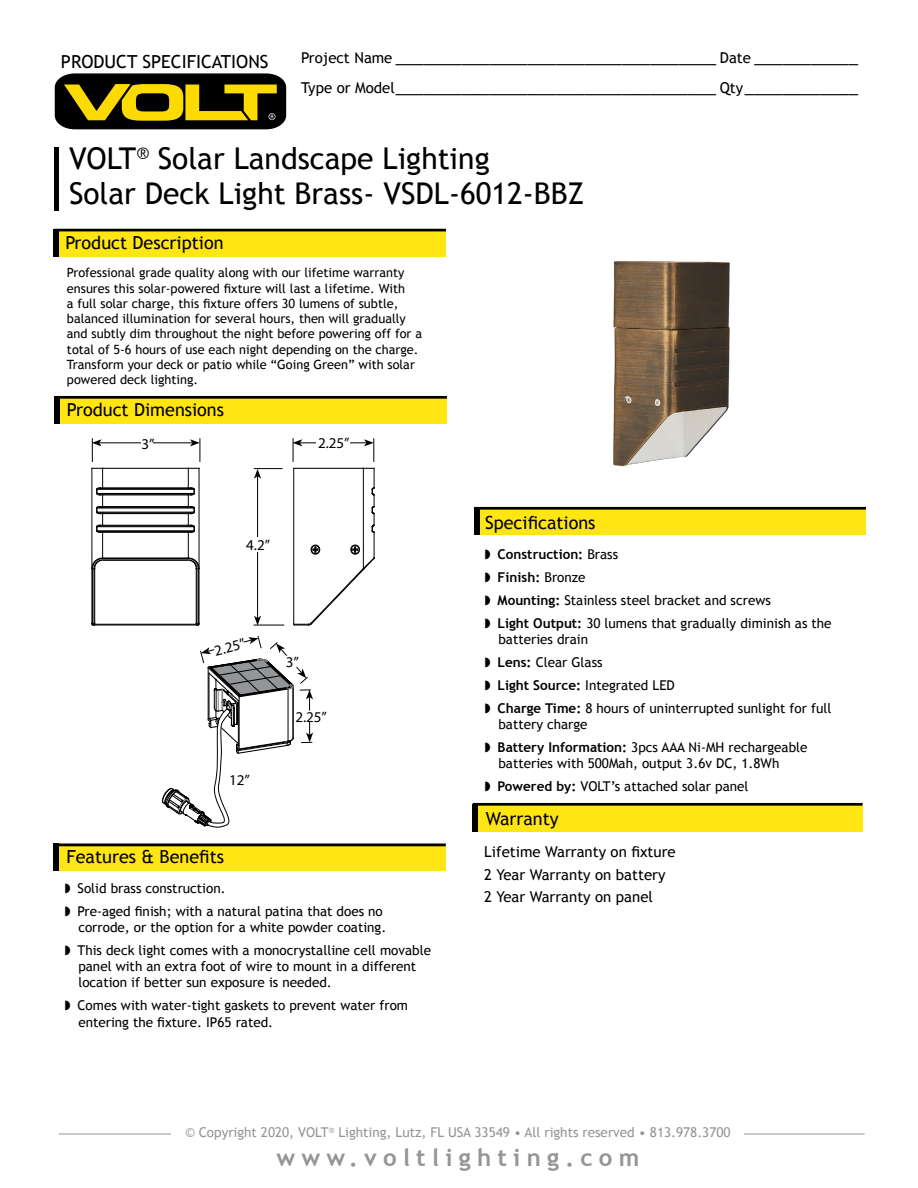
<style>
.page{position:relative;width:918px;height:1188px;background:#fff}
.page>*{position:absolute;margin:0;border:0;box-sizing:border-box;transform-origin:0 0}
.t1{font:30px/34.5px "Trebuchet MS";color:#000}
.t2{font:700 24px "Trebuchet MS";letter-spacing:.26em;color:#939598}
.t3{font:18px/29.7px "Trebuchet MS";color:#000}
.t4{font:15px/22.6px "Trebuchet MS";color:#000}
.t5{font:15px "Myriad Pro";color:#000}
.t6{font:13.5px/23px "Trebuchet MS";color:#000}
.t7{font:13.5px "Trebuchet MS";color:#939598}
.t8{font:12.75px/15.3px "Trebuchet MS";color:#000}
.s1{font-size:15px}
.s2{font-weight:700}
</style>
<div class="page">
<svg style="left:55px;top:73px;width:231px;height:56px;background:#584d06"></svg>
<hr style="left:59px;top:1134px;width:806px;height:1px;background:#939598">
<div style="left:172px;top:1111px;width:572px;height:70px;background:#fff"></div>
<div style="left:59px;top:229px;width:387px;height:27px;background:#ffe512"></div>
<div style="left:54px;top:229px;width:5px;height:27px;background:#000"></div>
<div style="left:479px;top:507px;width:387px;height:28px;background:#ffe512"></div>
<div style="left:474px;top:507px;width:5px;height:28px;background:#000"></div>
<div style="left:54px;top:147px;width:5px;height:64px;background:#000"></div>
<div style="left:54px;top:229px;width:392px;height:2px;border:2px solid #000"></div>
<div style="left:474px;top:507px;width:392px;height:3px;border:2px solid #000"></div>
<div style="left:60px;top:396px;width:387px;height:28px;background:#ffe512"></div>
<div style="left:55px;top:396px;width:392px;height:3px;border:2px solid #000"></div>
<div style="left:59px;top:844px;width:387px;height:27px;background:#ffe512"></div>
<div style="left:54px;top:844px;width:5px;height:27px;background:#000"></div>
<div style="left:54px;top:844px;width:392px;height:2px;border:2px solid #000"></div>
<div style="left:478px;top:804px;width:384px;height:28px;background:#ffe512"></div>
<div style="left:473px;top:804px;width:5px;height:28px;background:#000"></div>
<div style="left:473px;top:803px;width:390px;height:3px;border:2px solid #000"></div>
<div style="left:55px;top:396px;width:5px;height:28px;background:#000"></div>
<img style="left:613px;top:260px;width:117px;height:207px">
<hr style="left:103px;top:532px;width:85px;height:1px;background:#000100">
<hr style="left:103px;top:558px;width:85px;height:1px;background:#000100">
<hr style="left:103px;top:468px;width:85px;height:1px;background:#000100">
<hr style="left:103px;top:487px;width:85px;height:1px;background:#000100">
<hr style="left:103px;top:488px;width:85px;height:1px;background:#000100">
<hr style="left:103px;top:506px;width:85px;height:1px;background:#000100">
<hr style="left:103px;top:507px;width:85px;height:1px;background:#000100">
<hr style="left:103px;top:513px;width:85px;height:1px;background:#000100">
<hr style="left:103px;top:525px;width:85px;height:1px;background:#000100">
<hr style="left:103px;top:494px;width:85px;height:1px;background:#000100">
<hr style="left:103px;top:531px;width:85px;height:1px;background:#000100">
<hr style="left:103px;top:559px;width:85px;height:2px;background:#000100">
<hr style="left:92px;top:569px;width:1px;height:55px;background:#000100">
<hr style="left:198px;top:569px;width:1px;height:55px;background:#000100">
<hr style="left:97px;top:489px;width:97px;height:1px;background:#000100">
<hr style="left:97px;top:526px;width:97px;height:1px;background:#000100">
<hr style="left:97px;top:508px;width:97px;height:1px;background:#000100">
<hr style="left:97px;top:493px;width:97px;height:1px;background:#000100">
<hr style="left:97px;top:530px;width:97px;height:1px;background:#000100">
<hr style="left:97px;top:512px;width:97px;height:1px;background:#000100">
<hr style="left:199px;top:568px;width:1px;height:55px;background:#000100">
<hr style="left:91px;top:568px;width:1px;height:55px;background:#000100">
<hr style="left:94px;top:568px;width:1px;height:55px;background:#000100">
<hr style="left:196px;top:568px;width:1px;height:55px;background:#000100">
<svg style="left:91px;top:622px;width:5px;height:4px"></svg>
<svg style="left:195px;top:622px;width:5px;height:4px"></svg>
<hr style="left:94px;top:624px;width:103px;height:2px;background:#000100">
<svg style="left:187px;top:468px;width:13px;height:102px"></svg>
<svg style="left:91px;top:468px;width:13px;height:102px"></svg>
<svg style="left:293px;top:468px;width:82px;height:158px"></svg>
<hr style="left:257px;top:476px;width:1px;height:142px;background:#000">
<svg style="left:254px;top:616px;width:7px;height:9px"></svg>
<hr style="left:99px;top:442px;width:93px;height:1px;background:#000">
<hr style="left:300px;top:442px;width:66px;height:1px;background:#000">
<svg style="left:190px;top:438px;width:10px;height:24px"></svg>
<svg style="left:364px;top:438px;width:10px;height:24px"></svg>
<svg style="left:92px;top:438px;width:10px;height:24px"></svg>
<svg style="left:293px;top:438px;width:9px;height:24px"></svg>
<hr style="left:254px;top:625px;width:30px;height:1px;background:#000">
<svg style="left:254px;top:468px;width:29px;height:11px"></svg>
<div style="left:141px;top:438px;width:12px;height:11px;background:#fff"></div>
<div style="left:317px;top:435px;width:33px;height:15px;background:#fff"></div>
<div style="left:245px;top:537px;width:25px;height:15px;background:#fff"></div>
<svg style="left:161px;top:635px;width:152px;height:193px"></svg>
<h3 class="t3" style="left:61px;top:47px;width:209px">PRODUCT SPECIFICATIONS</h3>
<h3 class="t3" style="left:301px;top:42px;width:558px"><span class="s1">Project Name</span> __________________________________ <span class="s1">Date</span> ___________<br><span class="s1">Type or Model</span>__________________________________ <span class="s1">Qty</span>____________</h3>
<h1 class="t1" style="left:69px;top:142px;width:517px">VOLT<sup>®</sup> Solar Landscape Lighting<br>Solar Deck Light Brass- VSDL-6012-BBZ</h1>
<h3 class="t3" style="left:65px;top:228px;width:160px">Product Description</h3>
<p class="t8" style="left:67px;top:265px;width:357px">Professional grade quality along with our lifetime warranty ensures this solar-powered fixture will last a lifetime. With<br>a full solar charge, this fixture offers 30 lumens of subtle, balanced illumination for several hours, then will gradually and subtly dim throughout the night before powering off for a total of 5-6 hours of use each night depending on the charge.<br>Transform your deck or patio while “Going Green” with solar powered deck lighting.</p>
<h3 class="t3" style="left:67px;top:395px;width:159px">Product Dimensions</h3>
<p class="t5" style="left:142px;top:435px;width:15px">3”</p>
<p class="t5" style="left:318px;top:434px;width:33px">2.25”</p>
<p class="t5" style="left:246px;top:536px;width:25px">4.2”</p>
<p class="t5" style="left:212px;top:642px;width:33px;rotate:-14deg">2.25”</p>
<h3 class="t3" style="left:66px;top:842px;width:159px">Features &amp; Benefits</h3>
<p class="t5" style="left:296px;top:707px;width:33px;rotate:1deg">2.25”</p>
<p class="t6" style="left:65px;top:877px;width:320px">◗ Solid brass construction.<br>◗ Pre-aged finish; with a natural patina that does no</p>
<p class="t6" style="left:65px;top:916px;width:368px;text-indent:14px">corrode, or the option for a white powder coating.<br>◗ This deck light comes with a monocrystalline cell movable</p>
<p class="t6" style="left:78px;top:958px;width:339px;line-height:16.2px">panel with an extra foot of wire to mount in a different location if better sun exposure is needed.</p>
<p class="t6" style="left:78px;top:998px;width:331px;line-height:16.2px;text-indent:-14px">◗ Comes with water-tight gaskets to prevent water from entering the fixture. IP65 rated.</p>
<h3 class="t3" style="left:485px;top:508px;width:112px">Specifications</h3>
<p class="t6" style="left:485px;top:543px;width:348px">◗ <span class="s2">Construction:</span> Brass<br>◗ <span class="s2">Finish:</span> Bronze<br>◗ <span class="s2">Mounting:</span> Stainless steel bracket and screws<br>◗ <span class="s2">Light Output:</span> 30 lumens that gradually diminish as the</p>
<p class="t6" style="left:485px;top:628px;width:348px;text-indent:14px">batteries drain<br>◗ <span class="s2">Lens:</span> Clear Glass<br>◗ <span class="s2">Light Source:</span> Integrated LED<br>◗ <span class="s2">Charge Time:</span> 8 hours of uninterrupted sunlight for full</p>
<p class="t6" style="left:485px;top:713px;width:324px;text-indent:14px">battery charge<br>◗ <span class="s2">Battery Information:</span> 3pcs AAA Ni-MH rechargeable</p>
<p class="t6" style="left:485px;top:752px;width:296px;text-indent:14px">batteries with 500Mah, output 3.6v DC, 1.8Wh ◗ <span class="s2">Powered by:</span> VOLT’s attached solar panel</p>
<h3 class="t3" style="left:486px;top:804px;width:75px">Warranty</h3>
<p class="t4" style="left:484px;top:841px;width:193px">Lifetime Warranty on fixture<br>2 Year Warranty on battery</p>
<p class="t4" style="left:484px;top:886px;width:170px">2 Year Warranty on panel</p>
<p class="t7" style="left:185px;top:1124px;width:547px">© Copyright 2020, VOLT<sup>®</sup> Lighting, Lutz, FL USA 33549 • All rights reserved • 813.978.3700</p>
<h2 class="t2" style="left:276px;top:1142px;width:364px">www.voltlighting.com</h2>
</div>
